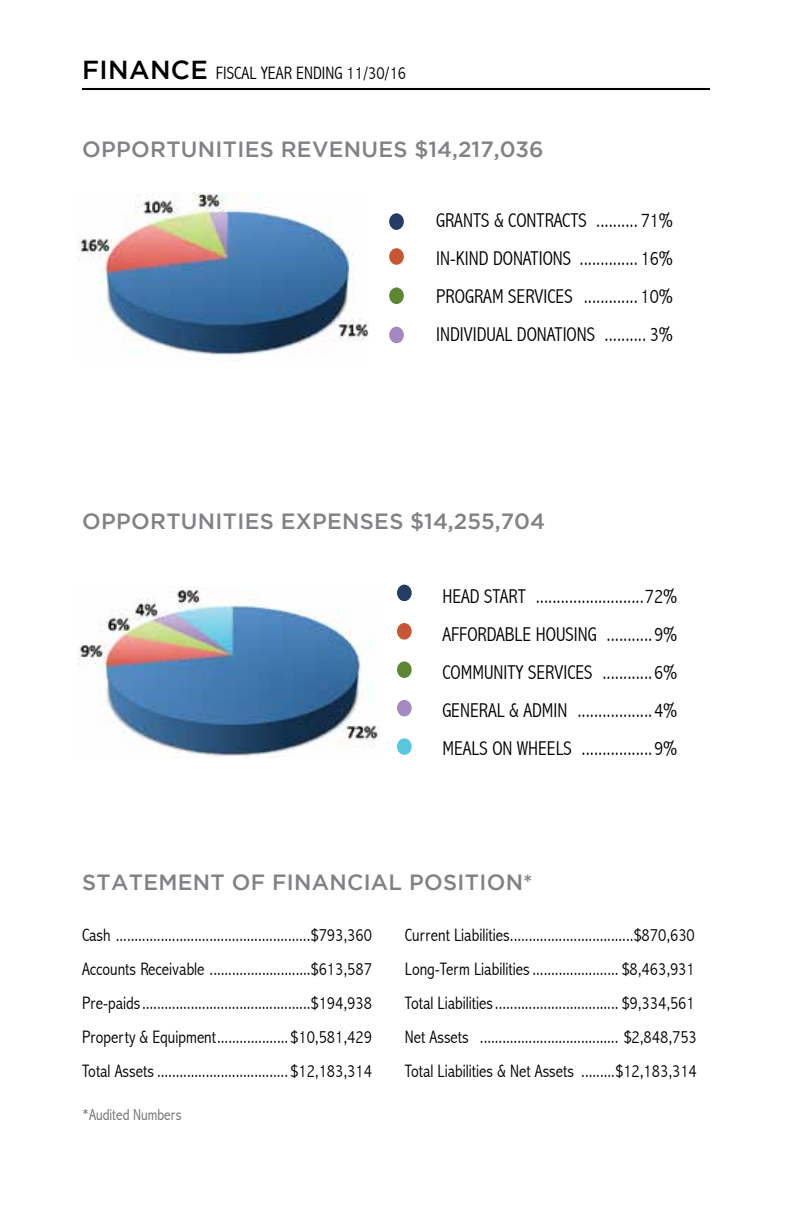
<style>
.page{position:relative;width:792px;height:1224px;background:#fff}
.page>*{position:absolute;margin:0;border:0;box-sizing:border-box;transform-origin:0 0}
.t1{font:500 22px "Gotham";letter-spacing:.015em;color:#808285}
.t2{font:300 condensed 20px/38px "Abadi";color:#000;text-align:justify}
.t3{font:300 condensed 18px/34px "Abadi";color:#000;text-align:justify}
.t4{font:300 condensed 16px "Abadi";color:#6d6e71}
.s1{font-family:"Gotham";font-weight:500;font-stretch:normal;font-size:26px}
</style>
<div class="page">
<hr style="left:82px;top:88px;width:628px;height:2px;background:#000">
<div style="left:389px;top:213px;width:15px;height:17px;background:#243d65;border-radius:50%"></div>
<div style="left:389px;top:327px;width:15px;height:16px;background:#a488bf;border-radius:50%"></div>
<div style="left:389px;top:248px;width:15px;height:17px;background:#c65732;border-radius:50%"></div>
<div style="left:389px;top:287px;width:15px;height:17px;background:#5c8735;border-radius:50%"></div>
<img style="left:78px;top:193px;width:291px;height:162px">
<img style="left:78px;top:587px;width:301px;height:171px">
<div style="left:397px;top:585px;width:15px;height:16px;background:#243d65;border-radius:50%"></div>
<div style="left:397px;top:700px;width:15px;height:16px;background:#a38ac0;border-radius:50%"></div>
<div style="left:397px;top:623px;width:15px;height:17px;background:#c65732;border-radius:50%"></div>
<div style="left:397px;top:661px;width:15px;height:17px;background:#5c8735;border-radius:50%"></div>
<div style="left:397px;top:738px;width:15px;height:17px;background:#57c8e0;border-radius:50%"></div>
<p class="t3" style="left:82px;top:56px;width:325px"><span class="s1">FINANCE</span> FISCAL YEAR ENDING 11/30/16</p>
<p class="t1" style="left:82px;top:137px;width:463px">OPPORTUNITIES REVENUES $14,217,036</p>
<p class="t2" style="left:436px;top:202px;width:238px">GRANTS &amp; CONTRACTS .......... 71% IN-KIND DONATIONS .............. 16% PROGRAM SERVICES ............. 10% INDIVIDUAL DONATIONS .......... 3%</p>
<p class="t1" style="left:82px;top:509px;width:464px">OPPORTUNITIES EXPENSES $14,255,704</p>
<p class="t2" style="left:442px;top:577px;width:236px">HEAD START ..........................72% AFFORDABLE HOUSING ...........9% COMMUNITY SERVICES ............6% GENERAL &amp; ADMIN ..................4% MEALS ON WHEELS .................9%</p>
<p class="t1" style="left:82px;top:870px;width:452px">STATEMENT OF FINANCIAL POSITION*</p>
<p class="t3" style="left:82px;top:918px;width:291px">Cash ....................................................$793,360<br>Accounts Receivable ...........................$613,587<br>Pre-paids.............................................$194,938<br>Property &amp; Equipment................... $10,581,429<br>Total Assets ................................... $12,183,314</p>
<p class="t3" style="left:405px;top:918px;width:293px">Current Liabilities.................................$870,630<br>Long-Term Liabilities ....................... $8,463,931<br>Total Liabilities................................. $9,334,561<br>Net Assets ..................................... $2,848,753<br>Total Liabilities &amp; Net Assets .........$12,183,314</p>
<p class="t4" style="left:82px;top:1106px;width:101px">*Audited Numbers</p>
</div>
